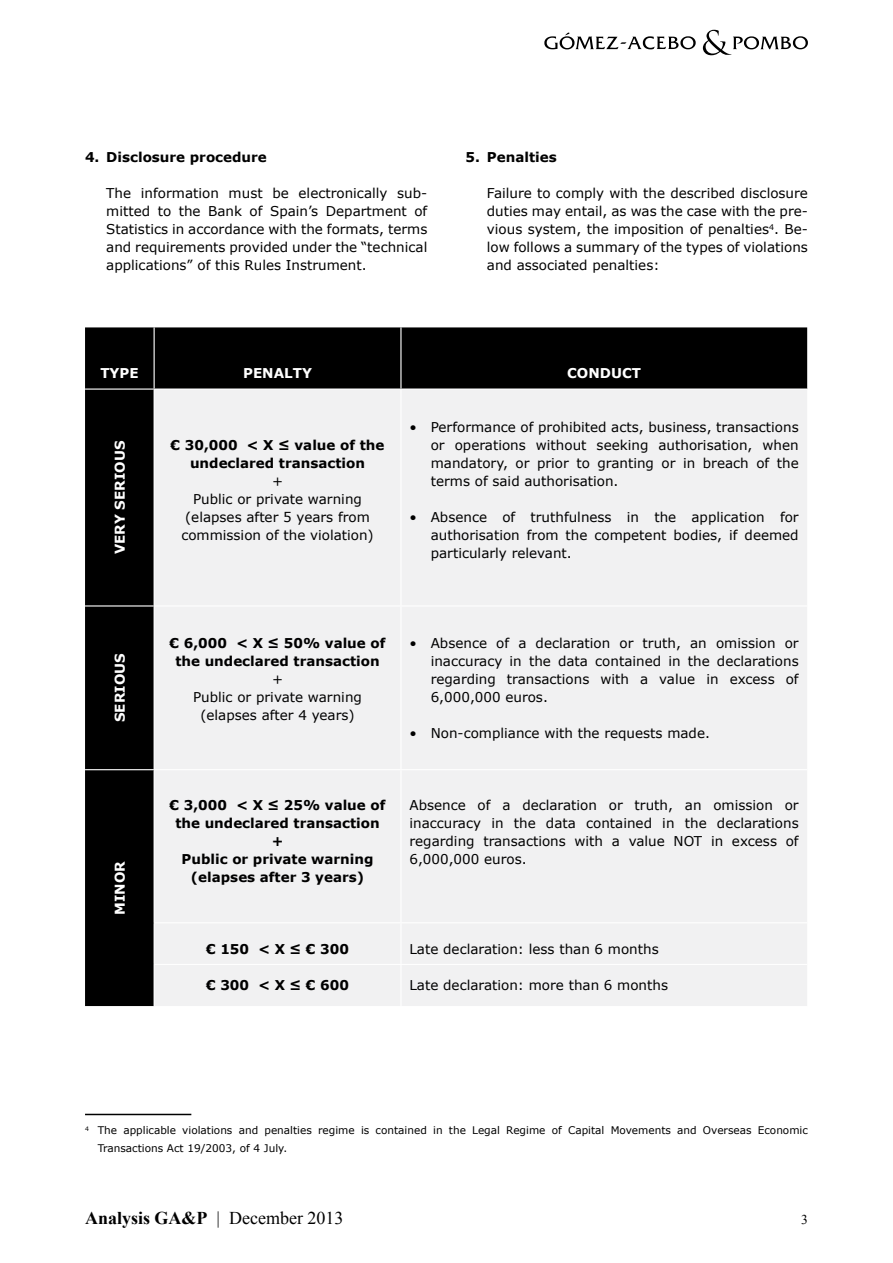
<style>
.page{position:relative;width:893px;height:1263px;background:#fff}
.page>*{position:absolute;margin:0;border:0;box-sizing:border-box;transform-origin:0 0}
.t1{font:18px "Times New Roman";color:#000}
.t2{font:13.5px/18px "Verdana";color:#000;text-align:justify}
.t3{font:700 13.5px/18px "Verdana";color:#000;text-align:center}
.t4{font:700 13.5px "Verdana";color:#fff}
.t5{font:13.5px "Times New Roman";color:#000}
.t6{font:10.5px/18px "Verdana";color:#000}
.s1{font-weight:700}
</style>
<div class="page">
<svg style="left:703px;top:30px;width:105px;height:25px"></svg>
<svg style="left:544px;top:32px;width:152px;height:17px"></svg>
<hr style="left:85px;top:1114px;width:106px;height:1px;background:#000">
<div style="left:85px;top:327px;width:722px;height:679px;background:#000"></div>
<div style="left:155px;top:390px;width:652px;height:616px;background:#f1f1f2"></div>
<hr style="left:154px;top:327px;width:1px;height:61px;background:#fff">
<hr style="left:400px;top:327px;width:2px;height:61px;background:#fff">
<hr style="left:85px;top:388px;width:69px;height:2px;background:#fff">
<hr style="left:154px;top:388px;width:247px;height:2px;background:#fff">
<hr style="left:154px;top:390px;width:1px;height:215px;background:#fff">
<hr style="left:401px;top:388px;width:406px;height:2px;background:#fff">
<hr style="left:400px;top:390px;width:2px;height:215px;background:#fff">
<hr style="left:85px;top:605px;width:69px;height:1px;background:#fff">
<hr style="left:154px;top:605px;width:247px;height:1px;background:#fff">
<hr style="left:154px;top:606px;width:1px;height:163px;background:#fff">
<hr style="left:401px;top:605px;width:406px;height:1px;background:#fff">
<hr style="left:400px;top:606px;width:2px;height:163px;background:#fff">
<hr style="left:154px;top:922px;width:247px;height:1px;background:#fff">
<hr style="left:401px;top:922px;width:406px;height:1px;background:#fff">
<hr style="left:154px;top:964px;width:247px;height:1px;background:#fff">
<hr style="left:401px;top:964px;width:406px;height:1px;background:#fff">
<hr style="left:85px;top:769px;width:69px;height:1px;background:#fff">
<hr style="left:154px;top:769px;width:247px;height:1px;background:#fff">
<hr style="left:401px;top:769px;width:406px;height:1px;background:#fff">
<hr style="left:154px;top:770px;width:1px;height:152px;background:#fff">
<hr style="left:400px;top:770px;width:2px;height:152px;background:#fff">
<hr style="left:154px;top:923px;width:1px;height:41px;background:#fff">
<hr style="left:400px;top:923px;width:2px;height:41px;background:#fff">
<hr style="left:154px;top:965px;width:1px;height:41px;background:#fff">
<hr style="left:400px;top:965px;width:2px;height:41px;background:#fff">
<p class="t3" style="left:85px;top:148px;width:183px">4. Disclosure procedure</p>
<p class="t2" style="left:106px;top:184px;width:323px">The information must be electronically sub&shy;mitted to the Bank of Spain’s Department of Statistics in accordance with the formats, terms and requirements provided under the “technical applications” of this Rules Instrument.</p>
<p class="t3" style="left:466px;top:148px;width:93px">5. Penalties</p>
<p class="t2" style="left:487px;top:184px;width:323px">Failure to comply with the described disclosure duties may entail, as was the case with the pre&shy;vious system, the imposition of penalties<sup>4</sup>. Be&shy;low follows a summary of the types of violations and associated penalties:</p>
<p class="t4" style="left:100px;top:364px;width:40px">TYPE</p>
<p class="t4" style="left:243px;top:364px;width:70px">PENALTY</p>
<p class="t4" style="left:567px;top:364px;width:75px">CONDUCT</p>
<p class="t4" style="left:110px;top:554px;width:115px;rotate:-90deg">VERY SERIOUS</p>
<p class="t3" style="left:171px;top:436px;width:215px">€ 30,000 &lt; X ≤ value of the undeclared transaction</p>
<p class="t2" style="left:181px;top:472px;width:194px;text-align:center">+<br>Public or private warning (elapses after 5 years from commission of the violation)</p>
<p class="t2" style="left:431px;top:418px;width:369px;text-indent:-21px">• Performance of prohibited acts, business, transactions or operations without seeking authorisation, when mandatory, or prior to granting or in breach of the terms of said authorisation.</p>
<p class="t2" style="left:431px;top:508px;width:369px;text-indent:-21px">• Absence of truthfulness in the application for authorisation from the competent bodies, if deemed particularly relevant.</p>
<p class="t4" style="left:110px;top:722px;width:70px;rotate:-90deg">SERIOUS</p>
<p class="t3" style="left:170px;top:634px;width:217px">€ 6,000 &lt; X ≤ 50% value of the undeclared transaction</p>
<p class="t2" style="left:193px;top:670px;width:170px;text-align:center">+<br>Public or private warning (elapses after 4 years)</p>
<p class="t2" style="left:431px;top:634px;width:369px;text-indent:-21px">• Absence of a declaration or truth, an omission or inaccuracy in the data contained in the declarations regarding transactions with a value in excess of 6,000,000 euros.</p>
<p class="t2" style="left:409px;top:724px;width:302px">• Non-compliance with the requests made.</p>
<p class="t4" style="left:110px;top:915px;width:55px;rotate:-90deg">MINOR</p>
<p class="t3" style="left:170px;top:796px;width:217px">€ 3,000 &lt; X ≤ 25% value of the undeclared transaction +<br>Public or private warning (elapses after 3 years)</p>
<p class="t2" style="left:409px;top:796px;width:391px">Absence of a declaration or truth, an omission or inaccuracy in the data contained in the declarations regarding transactions with a value NOT in excess of 6,000,000 euros.</p>
<p class="t3" style="left:206px;top:940px;width:144px">€ 150 &lt; X ≤ € 300</p>
<p class="t2" style="left:409px;top:940px;width:251px">Late declaration: less than 6 months</p>
<p class="t3" style="left:206px;top:976px;width:144px">€ 300 &lt; X ≤ € 600</p>
<p class="t2" style="left:409px;top:976px;width:260px">Late declaration: more than 6 months</p>
<p class="t6" style="left:98px;top:1121px;width:712px;text-indent:-13px"><sup>4</sup> The applicable violations and penalties regime is contained in the Legal Regime of Capital Movements and Overseas Economic<br>Transactions Act 19/2003, of 4 July.</p>
<h1 class="t1" style="left:85px;top:1206px;width:260px"><span class="s1">Analysis GA&amp;P</span> | December 2013</h1>
<p class="t5" style="left:801px;top:1210px;width:8px">3</p>
</div>
